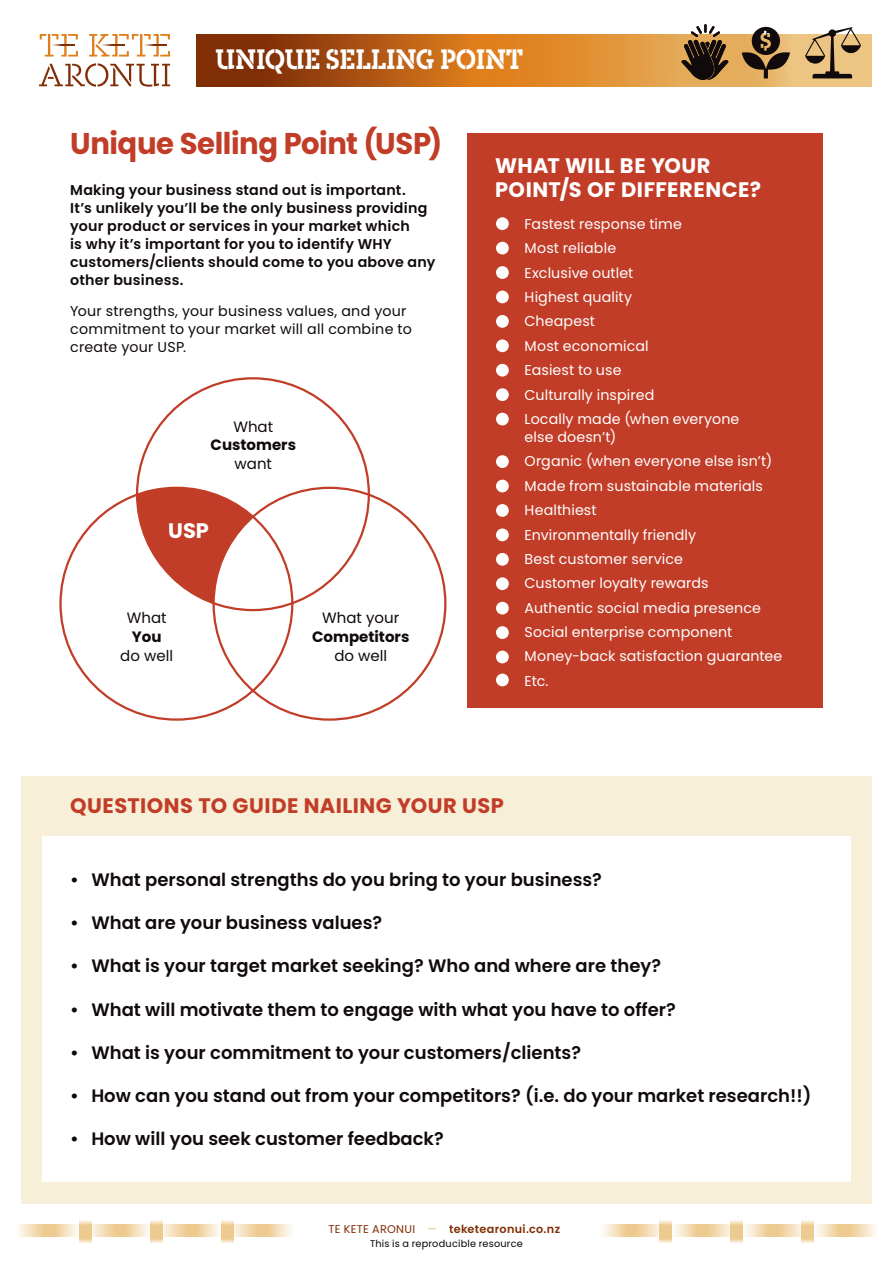
<style>
.page{position:relative;width:893px;height:1263px;background:#fff}
.page>*{position:absolute;margin:0;border:0;box-sizing:border-box;transform-origin:0 0}
.t1{font:700 33px "Karbon Slab Stencil";letter-spacing:-.01em;color:#fff;scale:.92 1}
.t2{font:700 30px "Poppins";letter-spacing:-.015em;color:#c13d28}
.t3{font:700 21px/24px "Poppins";letter-spacing:.02em;color:#fff}
.t4{font:700 21px "Poppins";letter-spacing:.025em;color:#c13d28}
.t5{font:600 18px "Poppins";color:#110a0c}
.t6{font:15px "Poppins";color:#110a0c}
.t7{font:700 15px "Poppins";color:#110a0c}
.t8{font:14.25px/24.5px "Poppins";letter-spacing:.005em;color:#fff}
.t9{font:600 14.25px/18px "Poppins";letter-spacing:.015em;color:#110a0c}
.t10{font:14.25px/18px "Poppins";letter-spacing:.015em;color:#110a0c}
.t11{font:600 11.25px "Poppins";letter-spacing:.025em;color:#802e05}
.t12{font:9.75px "Poppins";letter-spacing:.02em;color:#080302}
.s1{font-weight:400}
.s2{font-weight:300;color:#e3ab5a}
</style>
<div class="page">
<div style="left:21px;top:776px;width:851px;height:427px;background:#f8efd9"></div>
<div style="left:43px;top:836px;width:808px;height:346px;background:#fff"></div>
<svg style="left:196px;top:34px;width:676px;height:52px;background:#c17027"></svg>
<svg style="left:39px;top:63px;width:131px;height:24px"></svg>
<svg style="left:89px;top:34px;width:81px;height:23px"></svg>
<svg style="left:40px;top:34px;width:38px;height:23px"></svg>
<svg style="left:681px;top:24px;width:47px;height:56px;background:#7c654a"></svg>
<svg style="left:805px;top:27px;width:56px;height:51px;background:#b59b72"></svg>
<svg style="left:742px;top:27px;width:48px;height:51px;background:#8b704e"></svg>
<div style="left:468px;top:133px;width:355px;height:575px;background:#c13d28"></div>
<svg style="left:137px;top:488px;width:116px;height:115px"></svg>
<div style="left:496px;top:217px;width:13px;height:13px;background:#fff;border-radius:50%"></div>
<div style="left:496px;top:242px;width:13px;height:12px;background:#fff;border-radius:50%"></div>
<div style="left:496px;top:266px;width:13px;height:13px;background:#fff;border-radius:50%"></div>
<div style="left:496px;top:291px;width:13px;height:12px;background:#fff;border-radius:50%"></div>
<div style="left:496px;top:315px;width:13px;height:13px;background:#fff;border-radius:50%"></div>
<div style="left:496px;top:339px;width:13px;height:13px;background:#fff;border-radius:50%"></div>
<div style="left:496px;top:364px;width:13px;height:13px;background:#fff;border-radius:50%"></div>
<div style="left:496px;top:388px;width:13px;height:13px;background:#fff;border-radius:50%"></div>
<div style="left:496px;top:413px;width:13px;height:12px;background:#fff;border-radius:50%"></div>
<div style="left:496px;top:455px;width:13px;height:13px;background:#fff;border-radius:50%"></div>
<div style="left:496px;top:480px;width:13px;height:12px;background:#fff;border-radius:50%"></div>
<div style="left:496px;top:504px;width:13px;height:13px;background:#fff;border-radius:50%"></div>
<div style="left:496px;top:528px;width:13px;height:13px;background:#fff;border-radius:50%"></div>
<div style="left:496px;top:553px;width:13px;height:13px;background:#fff;border-radius:50%"></div>
<div style="left:496px;top:577px;width:13px;height:13px;background:#fff;border-radius:50%"></div>
<div style="left:496px;top:602px;width:13px;height:12px;background:#fff;border-radius:50%"></div>
<div style="left:496px;top:626px;width:13px;height:13px;background:#fff;border-radius:50%"></div>
<div style="left:496px;top:651px;width:13px;height:12px;background:#fff;border-radius:50%"></div>
<div style="left:496px;top:674px;width:13px;height:12px;background:#fff;border-radius:50%"></div>
<svg style="left:745px;top:1224px;width:57px;height:12px"></svg>
<svg style="left:674px;top:1224px;width:57px;height:12px"></svg>
<svg style="left:816px;top:1224px;width:59px;height:12px"></svg>
<svg style="left:731px;top:1220px;width:12px;height:23px"></svg>
<svg style="left:802px;top:1220px;width:12px;height:23px"></svg>
<svg style="left:603px;top:1224px;width:57px;height:12px"></svg>
<svg style="left:660px;top:1220px;width:12px;height:23px"></svg>
<svg style="left:91px;top:1224px;width:58px;height:12px"></svg>
<svg style="left:162px;top:1224px;width:58px;height:12px"></svg>
<svg style="left:19px;top:1224px;width:59px;height:12px"></svg>
<svg style="left:150px;top:1220px;width:12px;height:23px"></svg>
<svg style="left:79px;top:1220px;width:12px;height:23px"></svg>
<svg style="left:233px;top:1224px;width:58px;height:12px"></svg>
<svg style="left:221px;top:1220px;width:12px;height:23px"></svg>
<h1 class="t1" style="left:216px;top:41px;width:336px">UNIQUE SELLING POINT</h1>
<h2 class="t2" style="left:70px;top:126px;width:374px">Unique Selling Point (USP)</h2>
<p class="t9" style="left:70px;top:181px;width:367px">Making your business stand out is important.<br>It’s unlikely you’ll be the only business providing your product or services in your market which<br>is why it’s important for you to identify WHY customers/clients should come to you above any other business.</p>
<p class="t10" style="left:70px;top:302px;width:343px">Your strengths, your business values, and your commitment to your market will all combine to create your USP.</p>
<p class="t6" style="left:233px;top:418px;width:41px">What</p>
<p class="t7" style="left:211px;top:436px;width:87px">Customers</p>
<p class="t6" style="left:235px;top:455px;width:39px">want</p>
<h3 class="t3" style="left:168px;top:519px;width:42px">USP</h3>
<p class="t6" style="left:127px;top:609px;width:41px">What</p>
<p class="t7" style="left:132px;top:628px;width:31px">You</p>
<p class="t6" style="left:120px;top:647px;width:54px">do well</p>
<p class="t6" style="left:322px;top:609px;width:79px">What your</p>
<p class="t7" style="left:312px;top:628px;width:99px">Competitors</p>
<p class="t6" style="left:334px;top:647px;width:54px">do well</p>
<h3 class="t3" style="left:495px;top:154px;width:267px">WHAT WILL BE YOUR<br>POINT/S OF DIFFERENCE?</h3>
<p class="t8" style="left:525px;top:212px;width:216px">Fastest response time<br>Most reliable<br>Exclusive outlet<br>Highest quality<br>Cheapest<br>Most economical<br>Easiest to use<br>Culturally inspired<br>Locally made (when everyone</p>
<p class="t8" style="left:525px;top:425px;width:259px">else doesn’t)<br>Organic (when everyone else isn’t)<br>Made from sustainable materials<br>Healthiest<br>Environmentally friendly<br>Best customer service<br>Customer loyalty rewards<br>Authentic social media presence<br>Social enterprise component<br>Money-back satisfaction guarantee<br>Etc.</p>
<h3 class="t4" style="left:70px;top:793px;width:435px">QUESTIONS TO GUIDE NAILING YOUR USP</h3>
<p class="t5" style="left:70px;top:869px;width:533px">• What personal strengths do you bring to your business?</p>
<p class="t5" style="left:70px;top:912px;width:314px">• What are your business values?</p>
<p class="t5" style="left:70px;top:956px;width:592px">• What is your target market seeking? Who and where are they?</p>
<p class="t5" style="left:70px;top:999px;width:607px">• What will motivate them to engage with what you have to offer?</p>
<p class="t5" style="left:70px;top:1042px;width:512px">• What is your commitment to your customers/clients?</p>
<p class="t5" style="left:70px;top:1085px;width:743px">• How can you stand out from your competitors? (i.e. do your market research!!)</p>
<p class="t5" style="left:70px;top:1128px;width:375px">• How will you seek customer feedback?</p>
<p class="t11" style="left:329px;top:1222px;width:233px"><span class="s1">TE KETE ARONUI</span> <span class="s2">—</span> teketearonui.co.nz</p>
<p class="t12" style="left:370px;top:1238px;width:154px">This is a reproducible resource</p>
</div>
